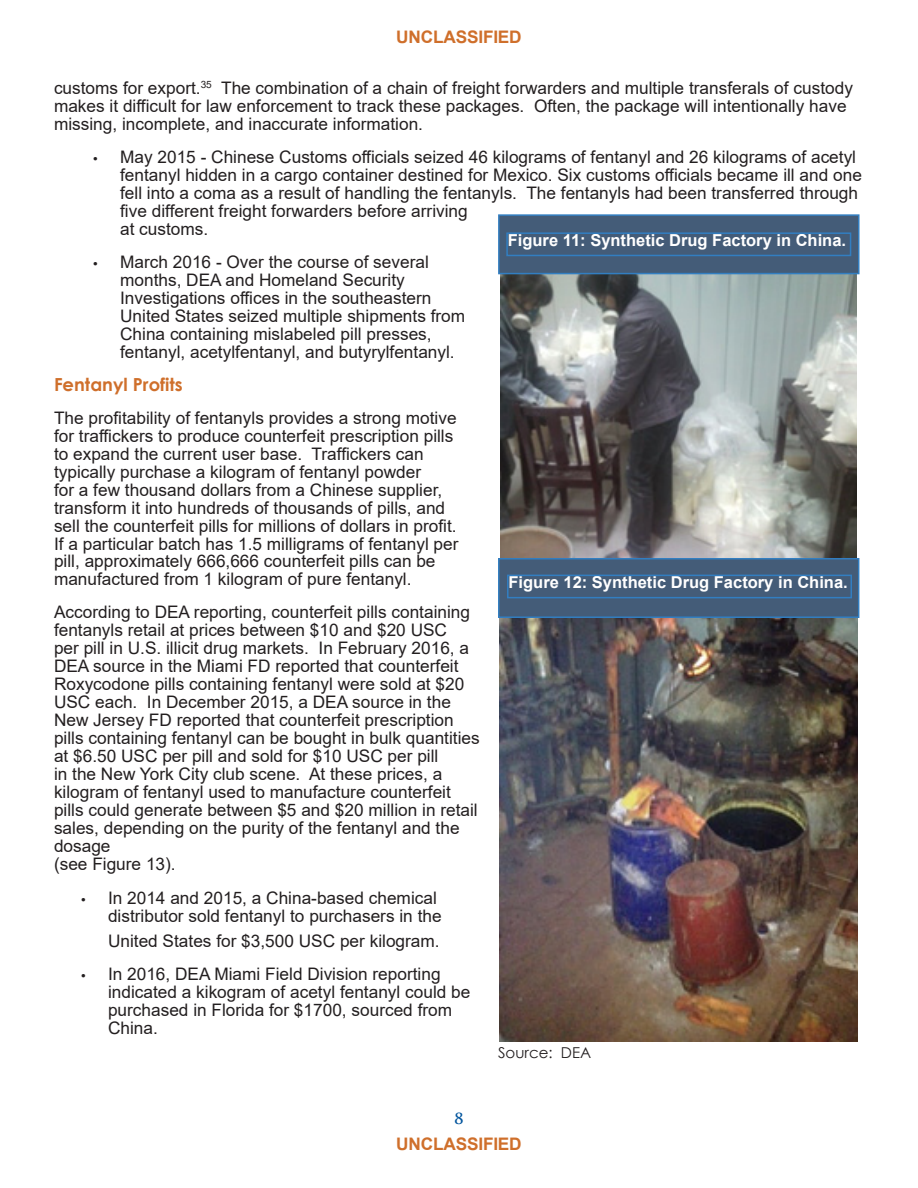
<style>
.page{position:relative;width:918px;height:1188px;background:#fff}
.page>*{position:absolute;margin:0;border:0;box-sizing:border-box;transform-origin:0 0}
.t1{font:700 18px "Century Gothic";color:#cf6f2b}
.t2{font:17.25px/18px "Arial";color:#231f20}
.t3{font:700 17.25px "Arial";letter-spacing:-.01em;color:#cf6f2b}
.t4{font:700 16.5px "Arial";color:#fff}
.t5{font:15px "Century Gothic";color:#231f20}
.t6{font:700 15px "Trajan Pro";color:#01549d}
.s1{font-family:"Myriad Pro";font-size:16.5px}
</style>
<div class="page">
<img style="left:500px;top:618px;width:358px;height:423px">
<img style="left:500px;top:274px;width:357px;height:284px">
<div style="left:498px;top:214px;width:362px;height:60px;background:#445c78;border:2px solid #327ec1"></div>
<div style="left:506px;top:232px;width:345px;height:24px;border:2px solid #327ec1"></div>
<div style="left:498px;top:558px;width:361px;height:60px;background:#445c78;border:2px solid #327ec1"></div>
<div style="left:507px;top:575px;width:345px;height:23px;border:2px solid #327ec1"></div>
<p class="t3" style="left:396px;top:24px;width:127px">UNCLASSIFIED</p>
<p class="t2" style="left:54px;top:78px;width:800px">customs for export.<sup>35</sup> The combination of a chain of freight forwarders and multiple transferals of custody makes it difficult for law enforcement to track these packages. Often, the package will intentionally have missing, incomplete, and inaccurate information.</p>
<p class="t2" style="left:120px;top:147px;width:743px;text-indent:-27px"><span class="s1">•</span> May 2015 - Chinese Customs officials seized 46 kilograms of fentanyl and 26 kilograms of acetyl fentanyl hidden in a cargo container destined for Mexico. Six customs officials became ill and one fell into a coma as a result of handling the fentanyls. The fentanyls had been transferred through five different freight forwarders before arriving<br>at customs.</p>
<p class="t2" style="left:120px;top:252px;width:347px;text-indent:-27px"><span class="s1">•</span> March 2016 - Over the course of several months, DEA and Homeland Security Investigations offices in the southeastern United States seized multiple shipments from China containing mislabeled pill presses, fentanyl, acetylfentanyl, and butyrylfentanyl.</p>
<h3 class="t1" style="left:54px;top:370px;width:130px">Fentanyl Profits</h3>
<p class="t2" style="left:54px;top:408px;width:406px">The profitability of fentanyls provides a strong motive for traffickers to produce counterfeit prescription pills to expand the current user base. Traffickers can typically purchase a kilogram of fentanyl powder<br>for a few thousand dollars from a Chinese supplier, transform it into hundreds of thousands of pills, and sell the counterfeit pills for millions of dollars in profit.<br>If a particular batch has 1.5 milligrams of fentanyl per pill, approximately 666,666 counterfeit pills can be manufactured from 1 kilogram of pure fentanyl.</p>
<p class="t2" style="left:54px;top:603px;width:427px">According to DEA reporting, counterfeit pills containing fentanyls retail at prices between $10 and $20 USC<br>per pill in U.S. illicit drug markets. In February 2016, a DEA source in the Miami FD reported that counterfeit Roxycodone pills containing fentanyl were sold at $20<br>USC each. In December 2015, a DEA source in the New Jersey FD reported that counterfeit prescription pills containing fentanyl can be bought in bulk quantities at $6.50 USC per pill and sold for $10 USC per pill<br>in the New York City club scene. At these prices, a kilogram of fentanyl used to manufacture counterfeit pills could generate between $5 and $20 million in retail sales, depending on the purity of the fentanyl and the dosage<br>(see Figure 13).</p>
<p class="t2" style="left:81px;top:888px;width:362px;text-align:right"><span class="s1">•</span> In 2014 and 2015, a China-based chemical distributor sold fentanyl to purchasers in the</p>
<p class="t2" style="left:108px;top:932px;width:333px">United States for $3,500 USC per kilogram.</p>
<p class="t2" style="left:108px;top:965px;width:364px;text-indent:-27px"><span class="s1">•</span> In 2016, DEA Miami Field Division reporting indicated a kikogram of acetyl fentanyl could be purchased in Florida for $1700, sourced from China.</p>
<p class="t5" style="left:498px;top:1042px;width:95px">Source: DEA</p>
<p class="t4" style="left:508px;top:229px;width:340px">Figure 11: Synthetic Drug Factory in China.</p>
<p class="t4" style="left:509px;top:571px;width:341px">Figure 12: Synthetic Drug Factory in China.</p>
<p class="t6" style="left:455px;top:1109px;width:10px">8</p>
<p class="t3" style="left:396px;top:1131px;width:127px">UNCLASSIFIED</p>
</div>
